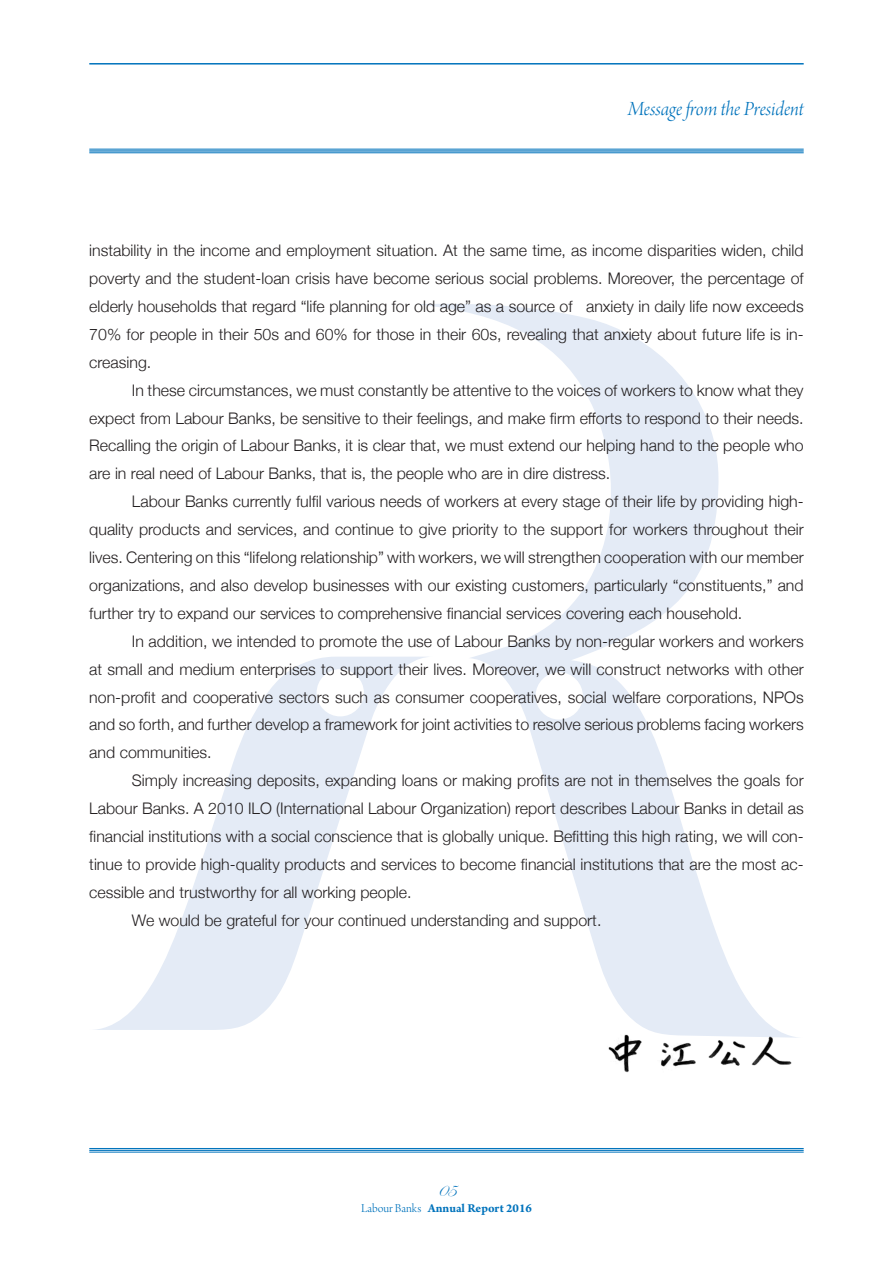
<style>
.page{position:relative;width:893px;height:1263px;background:#fff}
.page>*{position:absolute;margin:0;border:0;box-sizing:border-box;transform-origin:0 0}
.t1{font:21.3px "Arno Pro Light Italic Display";color:#0073bc}
.t2{font:19.2px "Edwardian Script ITC";color:#0073bc}
.t3{font:300 15.9px/27.9px "Helvetica Neue";color:#231f20;text-align:justify}
.t4{font:700 12.75px "Arno Pro";color:#0073bc}
.s1{font-family:"Arno Pro Light Display";font-weight:400}
</style>
<div class="page">
<svg style="left:95px;top:657px;width:319px;height:373px"></svg>
<svg style="left:414px;top:304px;width:359px;height:724px"></svg>
<hr style="left:89px;top:1148px;width:715px;height:1px;background:#0073bc">
<hr style="left:89px;top:1150px;width:715px;height:1px;background:#0073bc">
<hr style="left:89px;top:1152px;width:715px;height:1px;background:#0073bc">
<hr style="left:89px;top:149px;width:715px;height:1px;background:#0073bc">
<hr style="left:89px;top:150px;width:715px;height:2px;background:#0073bc">
<hr style="left:89px;top:152px;width:715px;height:1px;background:#0073bc">
<hr style="left:89px;top:63px;width:715px;height:2px;background:#0073bc">
<img style="left:608px;top:1028px;width:190px;height:45px">
<h1 class="t1" style="left:628px;top:97px;width:177px">Message from the President</h1>
<p class="t3" style="left:89px;top:235px;width:716px">instability in the income and employment situation. At the same time, as income disparities widen, child poverty and the student-loan crisis have become serious social problems. Moreover, the percentage of elderly households that regard “life planning for old age” as a source of anxiety in daily life now exceeds 70% for people in their 50s and 60% for those in their 60s, revealing that anxiety about future life is in&shy;creasing.</p>
<p class="t3" style="left:89px;top:375px;width:716px;text-indent:43px">In these circumstances, we must constantly be attentive to the voices of workers to know what they expect from Labour Banks, be sensitive to their feelings, and make firm efforts to respond to their needs.<br>Recalling the origin of Labour Banks, it is clear that, we must extend our helping hand to the people who are in real need of Labour Banks, that is, the people who are in dire distress.</p>
<p class="t3" style="left:89px;top:486px;width:716px;text-indent:43px">Labour Banks currently fulfil various needs of workers at every stage of their life by providing high&shy;quality products and services, and continue to give priority to the support for workers throughout their lives. Centering on this “lifelong relationship” with workers, we will strengthen cooperation with our member organizations, and also develop businesses with our existing customers, particularly “constituents,” and further try to expand our services to comprehensive financial services covering each household.</p>
<p class="t3" style="left:89px;top:626px;width:716px;text-indent:43px">In addition, we intended to promote the use of Labour Banks by non-regular workers and workers at small and medium enterprises to support their lives. Moreover, we will construct networks with other non-profit and cooperative sectors such as consumer cooperatives, social welfare corporations, NPOs and so forth, and further develop a framework for joint activities to resolve serious problems facing workers and communities.</p>
<p class="t3" style="left:132px;top:765px;width:673px">Simply increasing deposits, expanding loans or making profits are not in themselves the goals for</p>
<p class="t3" style="left:89px;top:793px;width:716px">Labour Banks. A 2010 ILO (International Labour Organization) report describes Labour Banks in detail as</p>
<p class="t3" style="left:89px;top:821px;width:716px">financial institutions with a social conscience that is globally unique. Befitting this high rating, we will con-</p>
<p class="t3" style="left:89px;top:849px;width:716px">tinue to provide high-quality products and services to become financial institutions that are the most ac-</p>
<p class="t3" style="left:89px;top:877px;width:324px">cessible and trustworthy for all working people.</p>
<p class="t3" style="left:132px;top:905px;width:471px">We would be grateful for your continued understanding and support.</p>
<p class="t2" style="left:437px;top:1180px;width:20px">05</p>
<p class="t4" style="left:361px;top:1201px;width:172px"><span class="s1">Labour Banks</span> Annual Report 2016</p>
</div>
